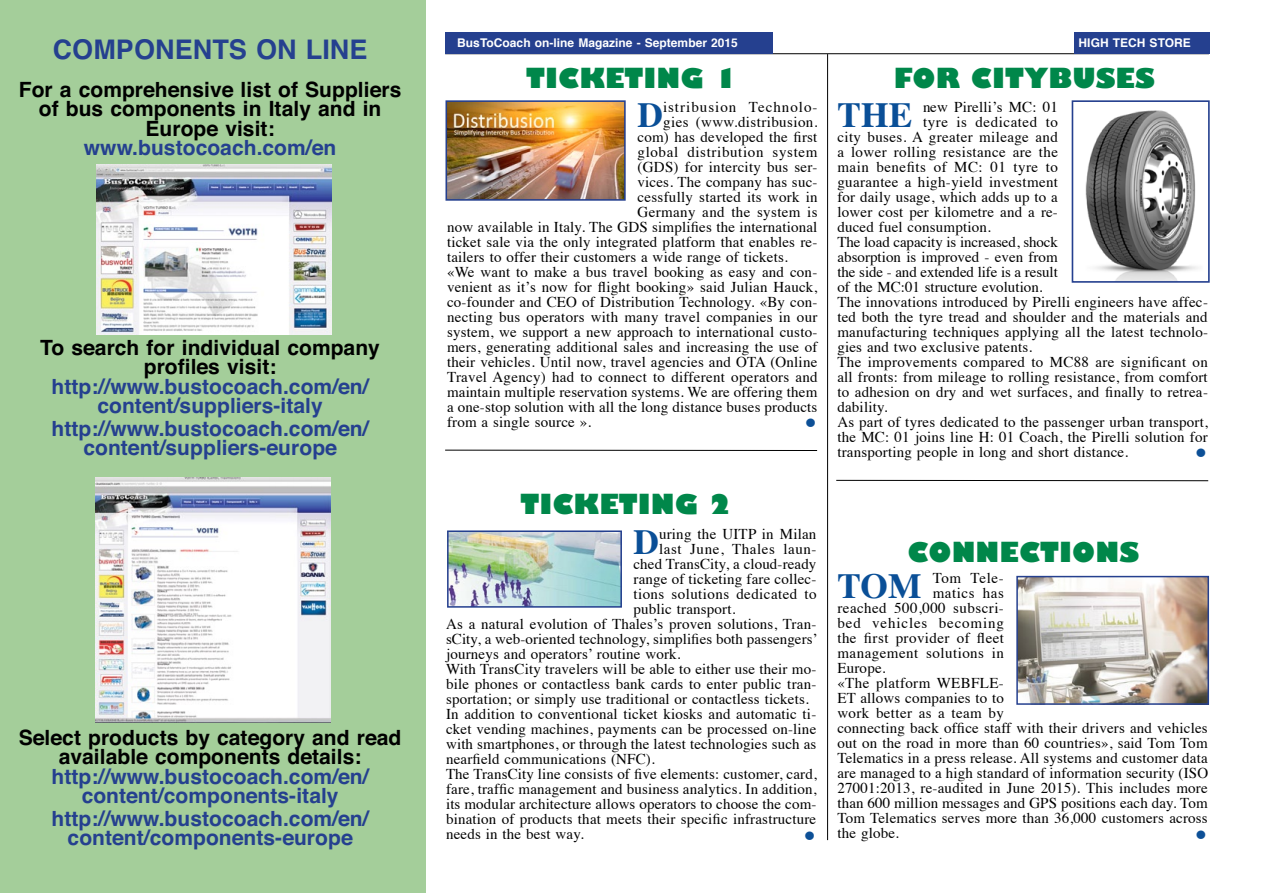
<style>
.page{position:relative;width:1263px;height:893px;background:#fff}
.page>*{position:absolute;margin:0;border:0;box-sizing:border-box;transform-origin:0 0}
.corpo_testo_cap{font:700 35.4px "Times";color:#0a4f97}
.corpo_testo{font:30px "Symbol";color:#0d5097}
.Testatina{font:800 27px "Gill Sans";letter-spacing:.005em;color:#00874a}
.t1{font:700 27px "Helvetica";letter-spacing:.005em;color:#25408f}
.t2{font:700 21px/19.5px "Helvetica";letter-spacing:.005em;color:#000;text-align:center}
.t3{font:700 21px/19.5px "Helvetica";letter-spacing:.005em;color:#25408f;text-align:center}
.corpo_testo-2{font:15px/15px "Times";letter-spacing:.01em;color:#000;text-align:justify}
.corpo_testo_cap-2{font:15px "Times";letter-spacing:.015em;color:#000}
.corpo_testo_cap-3{font:15px "Times";letter-spacing:.04em;color:#000}
.corpo_testo_cap-4{font:15px "Times";letter-spacing:.035em;color:#000}
.corpo_testo_cap-5{font:15px "Times";letter-spacing:.07em;color:#000}
.corpo_testo_cap-6{font:15px "Times";letter-spacing:.06em;color:#000}
.Testatina-2{font:700 12px "Helvetica";letter-spacing:.005em;color:#fff}
.s1{color:#25408f}
.s2{color:#000}
</style>
<div class="page">
<hr style="left:445px;top:53px;width:764px;height:1px;background:#000">
<div style="left:445px;top:32px;width:328px;height:21px;background:#25408f"></div>
<div style="left:1074px;top:32px;width:136px;height:21px;background:#25408f"></div>
<hr style="left:445px;top:450px;width:372px;height:1px;background:#000">
<hr style="left:827px;top:54px;width:1px;height:786px;background:#000">
<hr style="left:836px;top:480px;width:372px;height:1px;background:#000">
<img style="left:1085px;top:110px;width:113px;height:170px">
<div style="left:1072px;top:100px;width:138px;height:183px;border:2px solid #25408f"></div>
<img style="left:450px;top:533px;width:169px;height:72px">
<div style="left:447px;top:530px;width:175px;height:78px;border:2px solid #25408f"></div>
<img style="left:448px;top:103px;width:175px;height:95px">
<div style="left:445px;top:100px;width:181px;height:101px;border:2px solid #25408f"></div>
<img style="left:1019px;top:579px;width:187px;height:123px">
<div style="left:1016px;top:576px;width:193px;height:129px;border:2px solid #25408f"></div>
<div style="left:0;top:0;width:425px;height:893px;background:#a4ce9a"></div>
<img style="left:95px;top:477px;width:235px;height:245px">
<img style="left:96px;top:165px;width:235px;height:169px">
<p class="t1" style="left:53px;top:28px;width:316px">COMPONENTS ON LINE</p>
<p class="t2" style="left:19px;top:80px;width:384px">For a comprehensive list of Suppliers of bus components in Italy and in<br>Europe visit: <span class="s1">www.bustocoach.com/en</span></p>
<p class="t3" style="left:40px;top:338px;width:341px"><span class="s2">To search for individual company profiles visit: </span>http://www.bustocoach.com/en/ content/suppliers-italy</p>
<p class="t3" style="left:52px;top:419px;width:319px">http://www.bustocoach.com/en/ content/suppliers-europe</p>
<p class="t2" style="left:19px;top:728px;width:384px">Select products by category and read available components details: <span class="s1">http://www.bustocoach.com/en/ content/components-italy</span></p>
<p class="t3" style="left:52px;top:809px;width:319px">http://www.bustocoach.com/en/ content/components-europe</p>
<p class="Testatina-2" style="left:457px;top:33px;width:282px">BusToCoach on-line Magazine - September 2015</p>
<p class="Testatina-2" style="left:1078px;top:33px;width:114px">HIGH TECH STORE</p>
<p class="Testatina" style="left:526px;top:57px;width:213px">TICKETING 1</p>
<p class="corpo_testo_cap" style="left:638px;top:81px;width:27px">D</p>
<p class="corpo_testo_cap-5" style="left:663px;top:93px;width:156px">istribusion Technolo-</p>
<p class="corpo_testo_cap-2" style="left:663px;top:108px;width:156px">gies (www.distribusion.</p>
<p class="corpo_testo_cap-2" style="left:638px;top:123px;width:181px">com) has developed the first</p>
<p class="corpo_testo_cap-3" style="left:638px;top:138px;width:181px">global distribution system</p>
<p class="corpo_testo_cap-2" style="left:638px;top:153px;width:181px">(GDS) for intercity bus ser-</p>
<p class="corpo_testo_cap-2" style="left:638px;top:168px;width:181px">vices. The company has suc-</p>
<p class="corpo_testo_cap-2" style="left:638px;top:183px;width:182px">cessfully started its work in</p>
<p class="corpo_testo_cap-2" style="left:638px;top:198px;width:182px">Germany and the system is</p>
<p class="corpo_testo_cap-2" style="left:447px;top:213px;width:372px">now available in Italy. The GDS simplifies the international</p>
<p class="corpo_testo_cap-2" style="left:447px;top:228px;width:372px">ticket sale via the only integrated platform that enables re-</p>
<p class="corpo_testo_cap-2" style="left:447px;top:243px;width:342px">tailers to offer their customers a wide range of tickets.</p>
<p class="corpo_testo-2" style="left:447px;top:263px;width:372px">«We want to make a bus travel booking as easy and con&shy;venient as it’s now for flight booking» said Julian Hauck, co-founder and CEO of Distribution Technology. «By con&shy;necting bus operators with many travel companies in our system, we support a new approach to international custo&shy;mers, generating additional sales and increasing the use of their vehicles. Until now, travel agencies and OTA (Online Travel Agency) had to connect to different operators and maintain multiple reservation systems. We are offering them a one-stop solution with all the long distance buses products from a single source ».</p>
<p class="corpo_testo" style="left:804px;top:409px;width:15px">•</p>
<p class="Testatina" style="left:520px;top:482px;width:213px">TICKETING 2</p>
<p class="corpo_testo_cap" style="left:633px;top:508px;width:27px">D</p>
<p class="corpo_testo_cap-2" style="left:659px;top:520px;width:159px">uring the UITP in Milan</p>
<p class="corpo_testo_cap-3" style="left:659px;top:535px;width:159px">last June, Thales laun-</p>
<p class="corpo_testo_cap-2" style="left:633px;top:550px;width:184px">ched TransCity, a cloud-ready</p>
<p class="corpo_testo_cap-2" style="left:633px;top:565px;width:184px">range of ticketing fare collec-</p>
<p class="corpo_testo_cap-2" style="left:633px;top:580px;width:184px">tions solutions dedicated to</p>
<p class="corpo_testo_cap-2" style="left:633px;top:595px;width:103px">public transport.</p>
<p class="corpo_testo-2" style="left:446px;top:615px;width:373px">As a natural evolution of Thales’s proven solutions, Tran&shy;sCity, a web-oriented technology, simplifies both passengers’ journeys and operators’ routine work.</p>
<p class="corpo_testo-2" style="left:446px;top:660px;width:372px">With TransCity travelers will be able to either use their mo&shy;bile phones or contactless bank cards to enter public tran&shy;sportation; or simply use traditional or contactless tickets.</p>
<p class="corpo_testo-2" style="left:446px;top:705px;width:372px">In addition to conventional ticket kiosks and automatic ti&shy;cket vending machines, payments can be processed on-line with smartphones, or through the latest technologies such as nearfield communications (NFC).</p>
<p class="corpo_testo-2" style="left:446px;top:765px;width:372px">The TransCity line consists of five elements: customer, card, fare, traffic management and business analytics. In addition, its modular architecture allows operators to choose the com&shy;bination of products that meets their specific infrastructure needs in the best way.</p>
<p class="corpo_testo" style="left:803px;top:822px;width:15px">•</p>
<p class="Testatina" style="left:894px;top:57px;width:262px">FOR CITYBUSES</p>
<p class="corpo_testo_cap" style="left:837px;top:81px;width:76px">THE</p>
<p class="corpo_testo_cap-2" style="left:923px;top:93px;width:136px">new Pirelli’s MC: 01</p>
<p class="corpo_testo_cap-4" style="left:923px;top:108px;width:136px">tyre is dedicated to</p>
<p class="corpo_testo_cap-2" style="left:837px;top:123px;width:222px">city buses. A greater mileage and</p>
<p class="corpo_testo_cap-2" style="left:837px;top:138px;width:222px">a lower rolling resistance are the</p>
<p class="corpo_testo_cap-2" style="left:837px;top:153px;width:222px">main benefits of MC: 01 tyre to</p>
<p class="corpo_testo_cap-2" style="left:837px;top:168px;width:222px">guarantee a high-yield investment</p>
<p class="corpo_testo_cap-2" style="left:837px;top:183px;width:222px">for daily usage, which adds up to a</p>
<p class="corpo_testo_cap-2" style="left:837px;top:198px;width:222px">lower cost per kilometre and a re-</p>
<p class="corpo_testo_cap-2" style="left:837px;top:213px;width:155px">duced fuel consumption.</p>
<p class="corpo_testo-2" style="left:837px;top:233px;width:222px">The load capacity is increased, shock absorption is improved - even from the side - and extended life is a result of the MC:01 structure evolution.</p>
<p class="corpo_testo-2" style="left:837px;top:293px;width:372px">The innovations introduced by Pirelli engineers have affec&shy;ted both the tyre tread and shoulder and the materials and manufacturing techniques applying all the latest technolo&shy;gies and two exclusive patents.</p>
<p class="corpo_testo-2" style="left:837px;top:353px;width:372px">The improvements compared to MC88 are significant on all fronts: from mileage to rolling resistance, from comfort to adhesion on dry and wet surfaces, and finally to retrea&shy;dability.</p>
<p class="corpo_testo-2" style="left:837px;top:413px;width:372px">As part of tyres dedicated to the passenger urban transport, the MC: 01 joins line H: 01 Coach, the Pirelli solution for transporting people in long and short distance.</p>
<p class="corpo_testo" style="left:1194px;top:439px;width:15px">•</p>
<p class="Testatina" style="left:907px;top:531px;width:233px">CONNECTIONS</p>
<p class="corpo_testo_cap" style="left:837px;top:552px;width:85px">TOM</p>
<p class="corpo_testo_cap-2" style="left:933px;top:564px;width:73px">Tom Tele-</p>
<p class="corpo_testo_cap-4" style="left:933px;top:579px;width:73px">matics has</p>
<p class="corpo_testo_cap-2" style="left:837px;top:594px;width:168px">reached 500,000 subscri-</p>
<p class="corpo_testo_cap-6" style="left:837px;top:609px;width:168px">bed vehicles becoming</p>
<p class="corpo_testo_cap-2" style="left:837px;top:624px;width:168px">the first provider of fleet</p>
<p class="corpo_testo_cap-2" style="left:837px;top:639px;width:168px">management solutions in</p>
<p class="corpo_testo_cap-2" style="left:837px;top:654px;width:50px">Europe.</p>
<p class="corpo_testo-2" style="left:837px;top:674px;width:372px;text-align:left">«The platform WEBFLE-<br>ET allows companies to to<br>work better as a team by<br>connecting back office staff with their drivers and vehicles out on the road in more than 60 countries», said Tom Tom Telematics in a press release. All systems and customer data are managed to a high standard of information security (ISO 27001:2013, re-audited in June 2015). This includes more than 600 million messages and GPS positions each day. Tom Tom Telematics serves more than 36,000 customers across the globe.</p>
<p class="corpo_testo" style="left:1194px;top:821px;width:15px">•</p>
</div>
